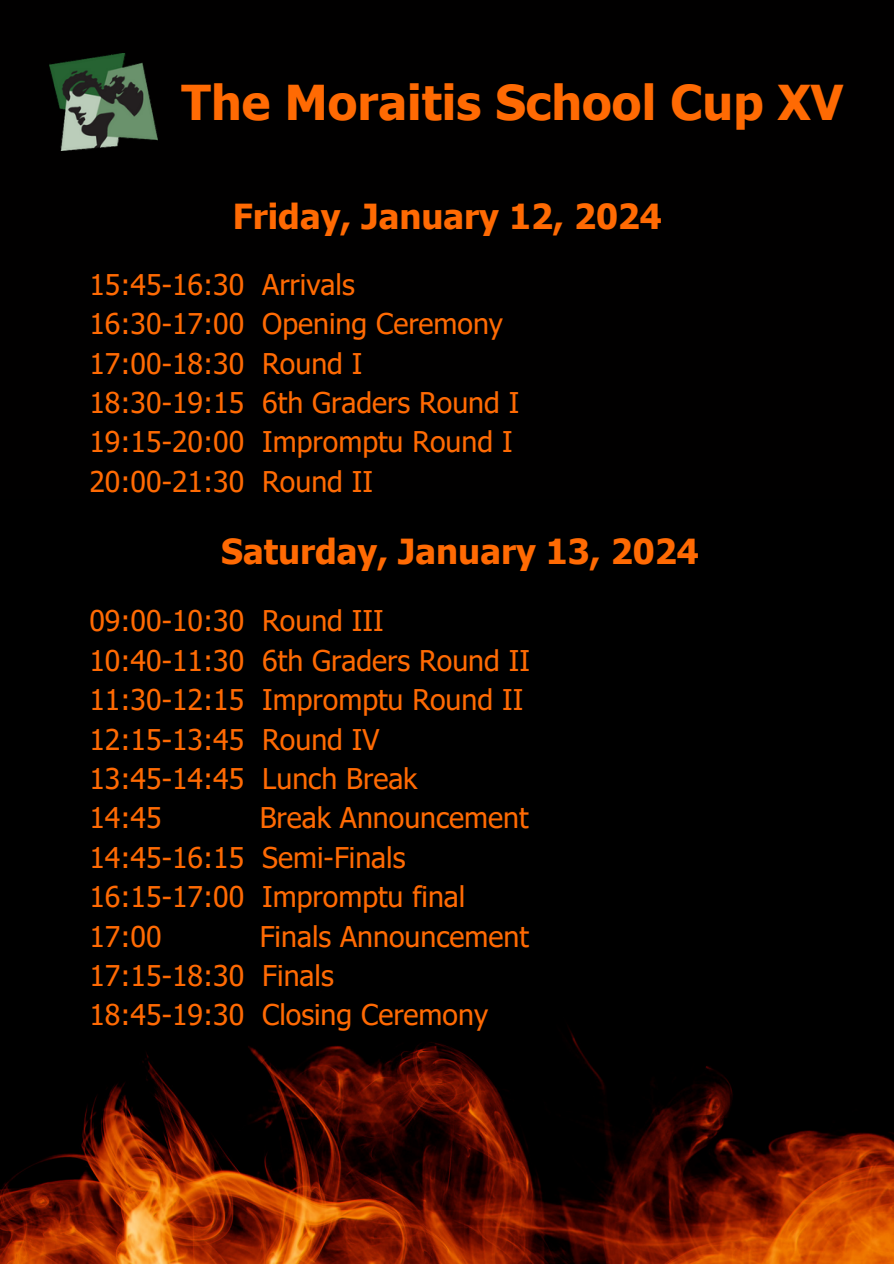
<style>
.page{position:relative;width:894px;height:1264px;background:#fff}
.page>*{position:absolute;margin:0;border:0;box-sizing:border-box;transform-origin:0 0}
.t1{font:700 48px "Tahoma";color:#ff6a03}
.t2{font:700 34.5px "Tahoma";color:#ff6a03}
.t3{font:28.5px "Tahoma";color:#ff6a03}
</style>
<div class="page">
<div style="left:0;top:0;width:893px;height:1263px;background:#010000"></div>
<img style="left:0;top:1027px;width:893px;height:236px">
<img style="left:49px;top:53px;width:108px;height:97px">
<p class="t1" style="left:181px;top:72px;width:663px">The Moraitis School Cup XV</p>
<p class="t2" style="left:233px;top:195px;width:430px">Friday, January 12, 2024</p>
<p class="t3" style="left:89px;top:266px;width:267px">15:45-16:30 Arrivals</p>
<p class="t3" style="left:89px;top:306px;width:415px">16:30-17:00 Opening Ceremony</p>
<p class="t3" style="left:89px;top:345px;width:274px">17:00-18:30 Round I</p>
<p class="t3" style="left:89px;top:384px;width:431px">18:30-19:15 6th Graders Round I</p>
<p class="t3" style="left:89px;top:424px;width:425px">19:15-20:00 Impromptu Round I</p>
<p class="t3" style="left:89px;top:463px;width:285px">20:00-21:30 Round II</p>
<p class="t2" style="left:221px;top:530px;width:479px">Saturday, January 13, 2024</p>
<p class="t3" style="left:89px;top:603px;width:296px">09:00-10:30 Round III</p>
<p class="t3" style="left:89px;top:642px;width:442px">10:40-11:30 6th Graders Round II</p>
<p class="t3" style="left:89px;top:681px;width:435px">11:30-12:15 Impromptu Round II</p>
<p class="t3" style="left:89px;top:721px;width:291px">12:15-13:45 Round IV</p>
<p class="t3" style="left:89px;top:760px;width:329px">13:45-14:45 Lunch Break</p>
<p class="t3" style="left:89px;top:800px;width:74px">14:45</p>
<p class="t3" style="left:260px;top:800px;width:270px">Break Announcement</p>
<p class="t3" style="left:89px;top:839px;width:317px">14:45-16:15 Semi-Finals</p>
<p class="t3" style="left:89px;top:878px;width:377px">16:15-17:00 Impromptu final</p>
<p class="t3" style="left:89px;top:918px;width:74px">17:00</p>
<p class="t3" style="left:260px;top:918px;width:270px">Finals Announcement</p>
<p class="t3" style="left:89px;top:957px;width:246px">17:15-18:30 Finals</p>
<p class="t3" style="left:89px;top:996px;width:400px">18:45-19:30 Closing Ceremony</p>
</div>
